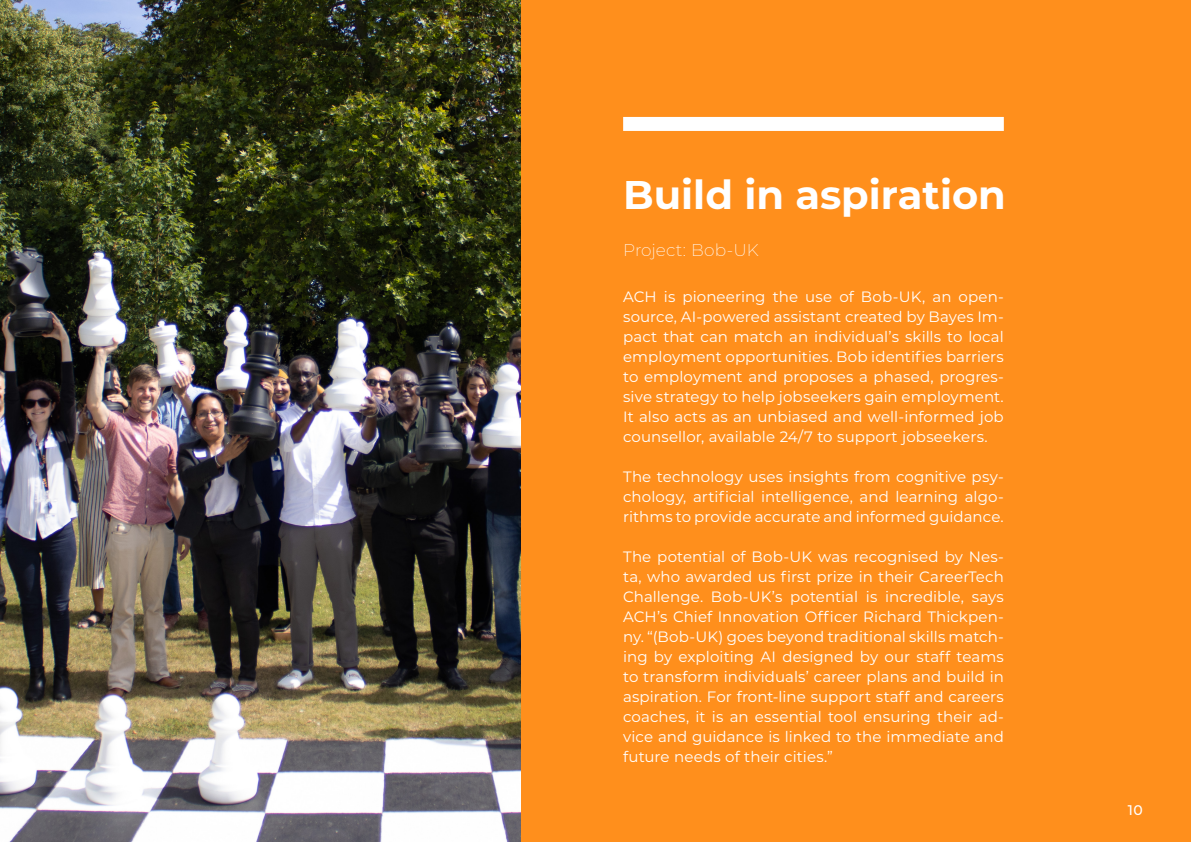
<style>
.page{position:relative;width:1191px;height:842px;background:#fff}
.page>*{position:absolute;margin:0;border:0;box-sizing:border-box;transform-origin:0 0}
.Main_Heading{font:700 40px "Montserrat";color:#fff}
.Emphasis{font:200 17px "Montserrat";color:#fff}
.Emphasis-2{font:15px/20px "Montserrat";letter-spacing:.005em;color:#fff;text-align:justify}
.Page_Numbers{font:500 14px "Montserrat";color:#fff}
</style>
<div class="page">
<img style="left:0;top:0;width:522px;height:842px">
<div style="left:522px;top:0;width:669px;height:842px;background:#ff8f1c"></div>
<div style="left:623px;top:117px;width:380px;height:14px;background:#fff"></div>
<p class="Main_Heading" style="left:623px;top:166px;width:384px">Build in aspiration</p>
<p class="Emphasis" style="left:623px;top:238px;width:137px">Project: Bob-UK</p>
<p class="Emphasis-2" style="left:623px;top:286px;width:382px">ACH is pioneering the use of Bob-UK, an open&shy;source, AI-powered assistant created by Bayes Im&shy;pact that can match an individual’s skills to local employment opportunities. Bob identifies barriers to employment and proposes a phased, progres&shy;sive strategy to help jobseekers gain employment.<br>It also acts as an unbiased and well-informed job counsellor, available 24/7 to support jobseekers.</p>
<p class="Emphasis-2" style="left:623px;top:466px;width:382px">The technology uses insights from cognitive psy&shy;chology, artificial intelligence, and learning algo&shy;rithms to provide accurate and informed guidance.</p>
<p class="Emphasis-2" style="left:623px;top:546px;width:382px">The potential of Bob-UK was recognised by Nes&shy;ta, who awarded us first prize in their CareerTech Challenge. Bob-UK’s potential is incredible, says ACH’s Chief Innovation Officer Richard Thickpen&shy;ny. “(Bob-UK) goes beyond traditional skills match&shy;ing by exploiting AI designed by our staff teams to transform individuals’ career plans and build in aspiration. For front-line support staff and careers coaches, it is an essential tool ensuring their ad&shy;vice and guidance is linked to the immediate and future needs of their cities.”</p>
<p class="Page_Numbers" style="left:1128px;top:800px;width:16px">10</p>
</div>
